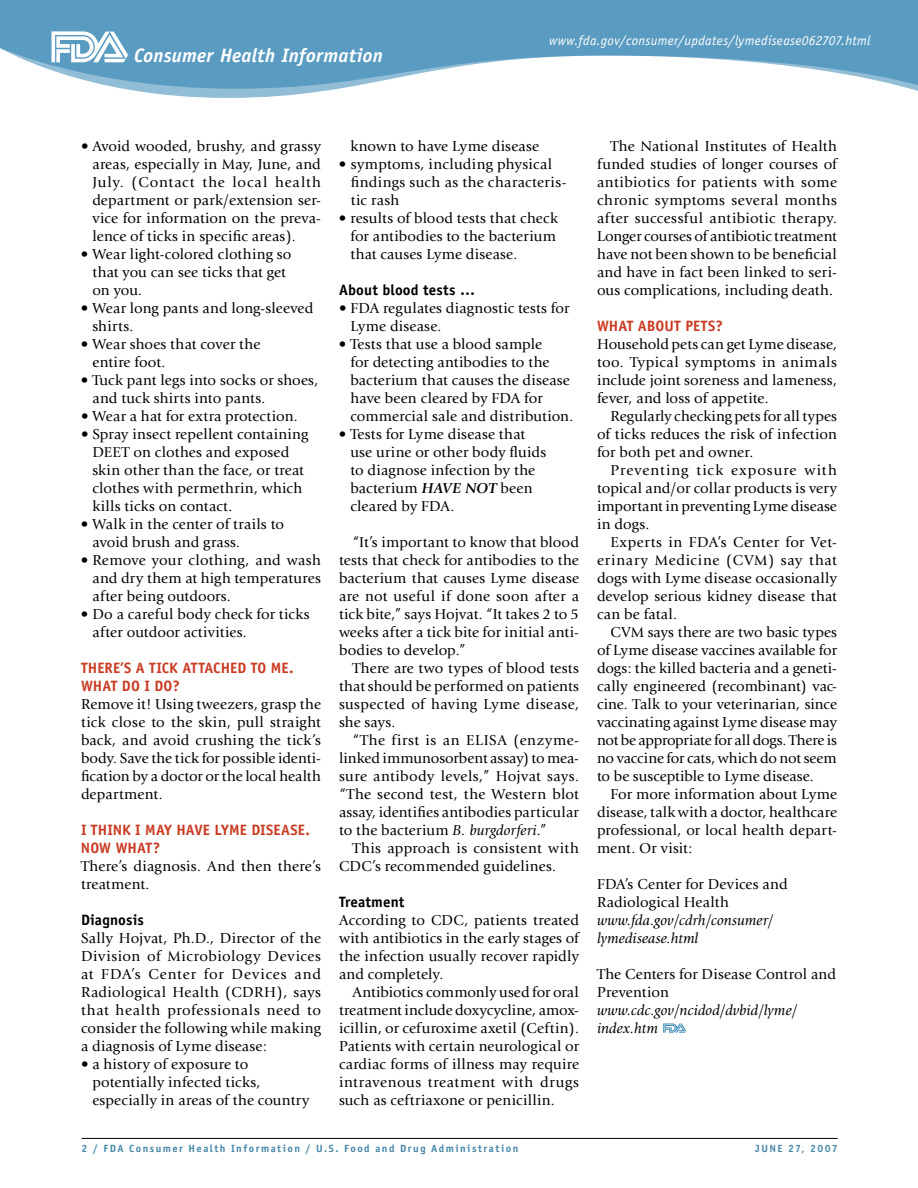
<style>
.page{position:relative;width:918px;height:1188px;background:#fff}
.page>*{position:absolute;margin:0;border:0;box-sizing:border-box;transform-origin:0 0}
.t1{font:italic 700 19.5px "Officina Sans";letter-spacing:.01em;color:#fff}
.t2{font:15px/18px "Giovanni";letter-spacing:.01em;color:#000;text-align:justify}
.t3{font:700 15px "Officina Sans";letter-spacing:.01em;color:#ca3b22}
.t4{font:italic 15px/18px "Giovanni";letter-spacing:.005em;color:#000}
.t5{font:700 15px "Officina Sans";letter-spacing:.01em;color:#000}
.t6{font:italic 13.5px "Officina Sans";letter-spacing:.025em;color:#fff}
.t7{font:700 10.5px "Officina Sans";letter-spacing:.14em;color:#4686a8}
.s1{font-weight:700;font-style:italic}
.s2{font-style:italic}
</style>
<div class="page">
<svg style="left:125px;top:89px;width:793px;height:9px"></svg>
<svg style="left:0;top:0;width:918px;height:89px;fill:#5a9bc1"></svg>
<svg style="left:52px;top:31px;width:76px;height:31px"></svg>
<hr style="left:82px;top:1138px;width:756px;height:1px;background:#000">
<svg style="left:663px;top:1023px;width:23px;height:10px"></svg>
<h1 class="t1" style="left:134px;top:44px;width:250px">Consumer Health Information</h1>
<p class="t6" style="left:549px;top:32px;width:323px">www.fda.gov/consumer/updates/lymedisease062707.html</p>
<p class="t2" style="left:92px;top:137px;width:230px;text-indent:-11px">• Avoid wooded, brushy, and grassy areas, especially in May, June, and July. (Contact the local health department or park/extension ser&shy;vice for information on the preva&shy;lence of ticks in specific areas).</p>
<p class="t2" style="left:92px;top:245px;width:201px;text-align:left;text-indent:-11px">• Wear light-colored clothing so that you can see ticks that get on you.</p>
<p class="t2" style="left:92px;top:299px;width:222px;text-indent:-11px">• Wear long pants and long-sleeved shirts.</p>
<p class="t2" style="left:92px;top:335px;width:169px;text-indent:-11px">• Wear shoes that cover the entire foot.</p>
<p class="t2" style="left:92px;top:371px;width:227px;text-indent:-11px">• Tuck pant legs into socks or shoes, and tuck shirts into pants.</p>
<p class="t2" style="left:81px;top:407px;width:218px">• Wear a hat for extra protection.</p>
<p class="t2" style="left:92px;top:425px;width:217px;text-align:left;text-indent:-11px">• Spray insect repellent containing<br>DEET on clothes and exposed skin other than the face, or treat clothes with permethrin, which kills ticks on contact.</p>
<p class="t2" style="left:92px;top:515px;width:193px;text-indent:-11px">• Walk in the center of trails to avoid brush and grass.</p>
<p class="t2" style="left:92px;top:551px;width:230px;text-indent:-11px">• Remove your clothing, and wash and dry them at high temperatures after being outdoors.</p>
<p class="t2" style="left:92px;top:605px;width:219px;text-indent:-11px">• Do a careful body check for ticks after outdoor activities.</p>
<p class="t3" style="left:81px;top:659px;width:133px">The re’s a tic k attached</p>
<p class="t3" style="left:251px;top:659px;width:44px">to me.</p>
<p class="t3" style="left:81px;top:677px;width:101px">What do I do?</p>
<p class="t2" style="left:81px;top:695px;width:242px">Remove it! Using tweezers, grasp the tick close to the skin, pull straight back, and avoid crushing the tick’s body. Save the tick for possible identi&shy;fication by a doctor or the local health department.</p>
<p class="t3" style="left:81px;top:821px;width:179px">I thin k I may have Lyme disease</p>
<p class="t3" style="left:305px;top:821px;width:6px">.</p>
<p class="t3" style="left:81px;top:839px;width:46px">Now wha</p>
<p class="t3" style="left:146px;top:839px;width:16px">t?</p>
<p class="t2" style="left:81px;top:857px;width:242px">There’s diagnosis. And then there’s treatment.</p>
<p class="t5" style="left:81px;top:911px;width:64px">Diagnosis</p>
<p class="t2" style="left:81px;top:929px;width:242px">Sally Hojvat, Ph.D., Director of the Division of Microbiology Devices at FDA’s Center for Devices and Radiological Health (CDRH), says that health professionals need to consider the following while making a diagnosis of Lyme disease:</p>
<p class="t2" style="left:92px;top:1055px;width:219px;text-align:left;text-indent:-11px">• a history of exposure to potentially infected ticks, especially in areas of the country</p>
<p class="t2" style="left:350px;top:137px;width:190px">known to have Lyme disease</p>
<p class="t2" style="left:351px;top:155px;width:217px;text-align:left;text-indent:-12px">• symptoms, including physical findings such as the characteris&shy;tic rash</p>
<p class="t2" style="left:350px;top:209px;width:209px;text-indent:-11px">• results of blood tests that check for antibodies to the bacterium that causes Lyme disease.</p>
<p class="t5" style="left:339px;top:281px;width:138px">About blood tests …</p>
<p class="t2" style="left:350px;top:299px;width:221px;text-indent:-11px">• FDA regulates diagnostic tests for<br>Lyme disease.</p>
<p class="t2" style="left:350px;top:335px;width:224px;text-align:left;text-indent:-11px">• Tests that use a blood sample<br>for detecting antibodies to the bacterium that causes the disease have been cleared by FDA for commercial sale and distribution.</p>
<p class="t2" style="left:350px;top:425px;width:197px;text-align:left;text-indent:-11px">• Tests for Lyme disease that use urine or other body fluids to diagnose infection by the bacterium <span class="s1">HAVE NOT</span> been cleared by FDA.</p>
<p class="t2" style="left:339px;top:533px;width:242px;text-indent:14px">“It’s important to know that blood tests that check for antibodies to the bacterium that causes Lyme disease are not useful if done soon after a tick bite,” says Hojvat. “It takes 2 to 5 weeks after a tick bite for initial anti&shy;bodies to develop.”</p>
<p class="t2" style="left:339px;top:659px;width:241px;text-indent:14px">There are two types of blood tests that should be performed on patients suspected of having Lyme disease, she says.</p>
<p class="t2" style="left:339px;top:731px;width:242px;text-indent:14px">“The first is an ELISA (enzyme&shy;linked immunosorbent assay) to mea&shy;sure antibody levels,” Hojvat says. “The second test, the Western blot assay, identifies antibodies particular to the bacterium <span class="s2">B. burgdorferi</span>.”</p>
<p class="t2" style="left:339px;top:839px;width:241px;text-indent:14px">This approach is consistent with<br>CDC’s recommended guidelines.</p>
<p class="t5" style="left:339px;top:893px;width:67px">Treatment</p>
<p class="t2" style="left:339px;top:911px;width:241px">According to CDC, patients treated with antibiotics in the early stages of the infection usually recover rapidly and completely.</p>
<p class="t2" style="left:339px;top:983px;width:242px;text-indent:14px">Antibiotics commonly used for oral treatment include doxycycline, amox&shy;icillin, or cefuroxime axetil (Ceftin).<br>Patients with certain neurological or cardiac forms of illness may require intravenous treatment with drugs such as ceftriaxone or penicillin.</p>
<p class="t2" style="left:597px;top:137px;width:242px;text-indent:14px">The National Institutes of Health funded studies of longer courses of antibiotics for patients with some chronic symptoms several months after successful antibiotic therapy.<br>Longer courses of antibiotic treatment have not been shown to be beneficial and have in fact been linked to seri&shy;ous complications, including death.</p>
<p class="t3" style="left:597px;top:317px;width:128px">What about pets?</p>
<p class="t2" style="left:597px;top:335px;width:241px">Household pets can get Lyme disease, too. Typical symptoms in animals include joint soreness and lameness, fever, and loss of appetite.</p>
<p class="t2" style="left:597px;top:407px;width:241px;text-indent:14px">Regularly checking pets for all types of ticks reduces the risk of infection for both pet and owner.</p>
<p class="t2" style="left:597px;top:461px;width:242px;text-indent:14px">Preventing tick exposure with topical and/or collar products is very important in preventing Lyme disease in dogs.</p>
<p class="t2" style="left:597px;top:533px;width:242px;text-indent:14px">Experts in FDA’s Center for Vet&shy;erinary Medicine (CVM) say that dogs with Lyme disease occasionally develop serious kidney disease that can be fatal.</p>
<p class="t2" style="left:597px;top:623px;width:242px;text-indent:14px">CVM says there are two basic types of Lyme disease vaccines available for dogs: the killed bacteria and a geneti&shy;cally engineered (recombinant) vac&shy;cine. Talk to your veterinarian, since vaccinating against Lyme disease may not be appropriate for all dogs. There is no vaccine for cats, which do not seem to be susceptible to Lyme disease.</p>
<p class="t2" style="left:597px;top:785px;width:242px;text-indent:14px">For more information about Lyme disease, talk with a doctor, healthcare professional, or local health depart&shy;ment. Or visit:</p>
<p class="t2" style="left:597px;top:875px;width:192px">FDA’s Center for Devices and<br>Radiological Health</p>
<p class="t4" style="left:597px;top:912px;width:177px">www.fda.gov/cdrh/consumer/ lymedisease.html</p>
<p class="t2" style="left:597px;top:965px;width:241px">The Centers for Disease Control and<br>Prevention</p>
<p class="t4" style="left:597px;top:1002px;width:202px">www.cdc.gov/ncidod/dvbid/lyme/ index.htm</p>
<p class="t7" style="left:93px;top:1142px;width:427px">/ FDA Consumer Health Information / U.S. Food and Drug Administration</p>
<p class="t7" style="left:755px;top:1142px;width:84px">JUNE 27, 2007</p>
</div>
